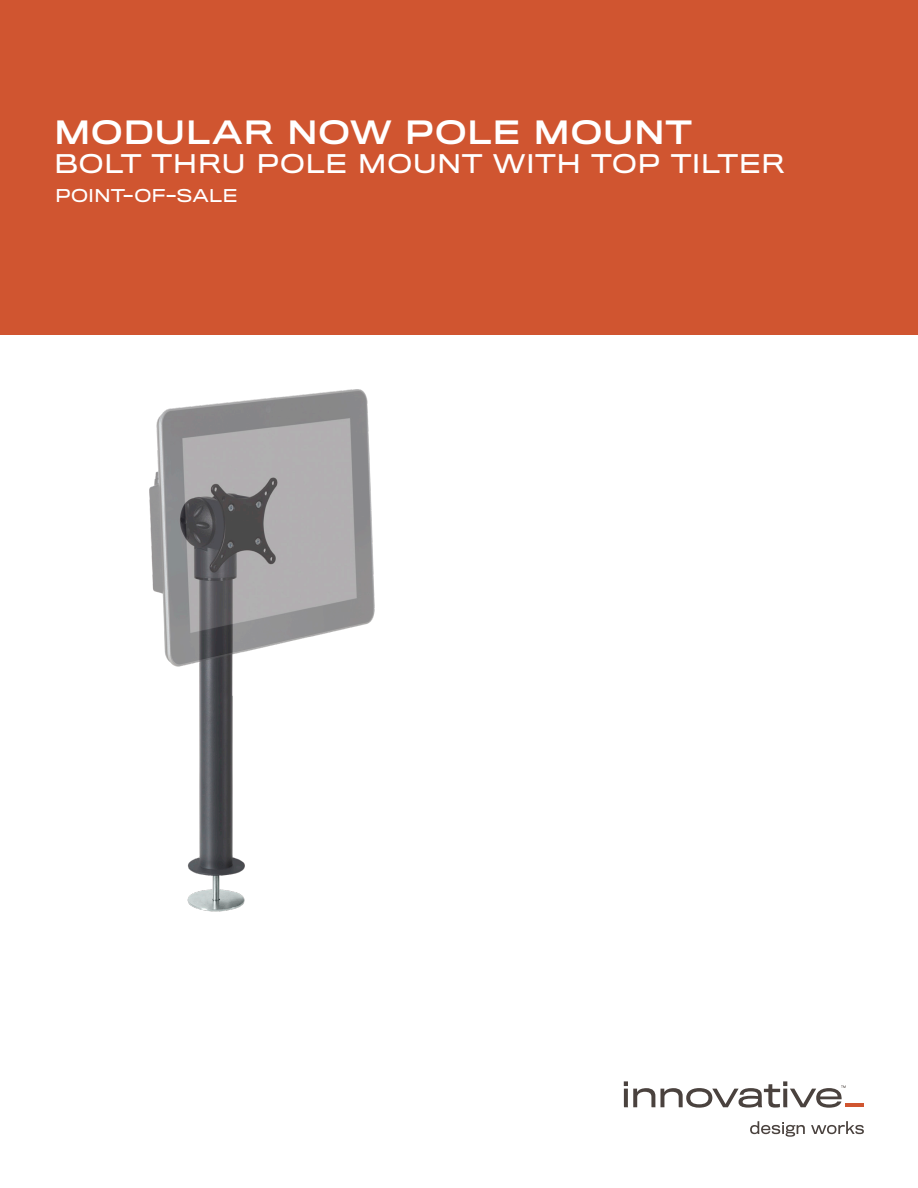
<style>
.page{position:relative;width:918px;height:1188px;background:#fff}
.page>*{position:absolute;margin:0;border:0;box-sizing:border-box;transform-origin:0 0}
.Product_Name{font:30px "Titling Gothic FB Wide Standard";letter-spacing:.025em;color:#fff}
.Product_Name-2{font:24px "Titling Gothic FB Wide";letter-spacing:.025em;color:#fff}
.Product_Category{font:16.5px "Titling Gothic FB Wide";letter-spacing:.01em;color:#fff}
</style>
<div class="page">
<img style="left:149px;top:389px;width:226px;height:523px">
<div style="left:0;top:0;width:918px;height:335px;background:#d05530"></div>
<svg style="left:750px;top:1121px;width:114px;height:16px"></svg>
<svg style="left:624px;top:1081px;width:222px;height:27px"></svg>
<hr style="left:845px;top:1104px;width:19px;height:3px;background:#d05530">
<p class="Product_Name" style="left:54px;top:114px;width:639px">MODULAR NOW POLE MOUNT</p>
<p class="Product_Name-2" style="left:54px;top:149px;width:732px">BOLT THRU POLE MOUNT WITH TOP TILTER</p>
<p class="Product_Category" style="left:55px;top:186px;width:184px">POINT-OF-SALE</p>
</div>
